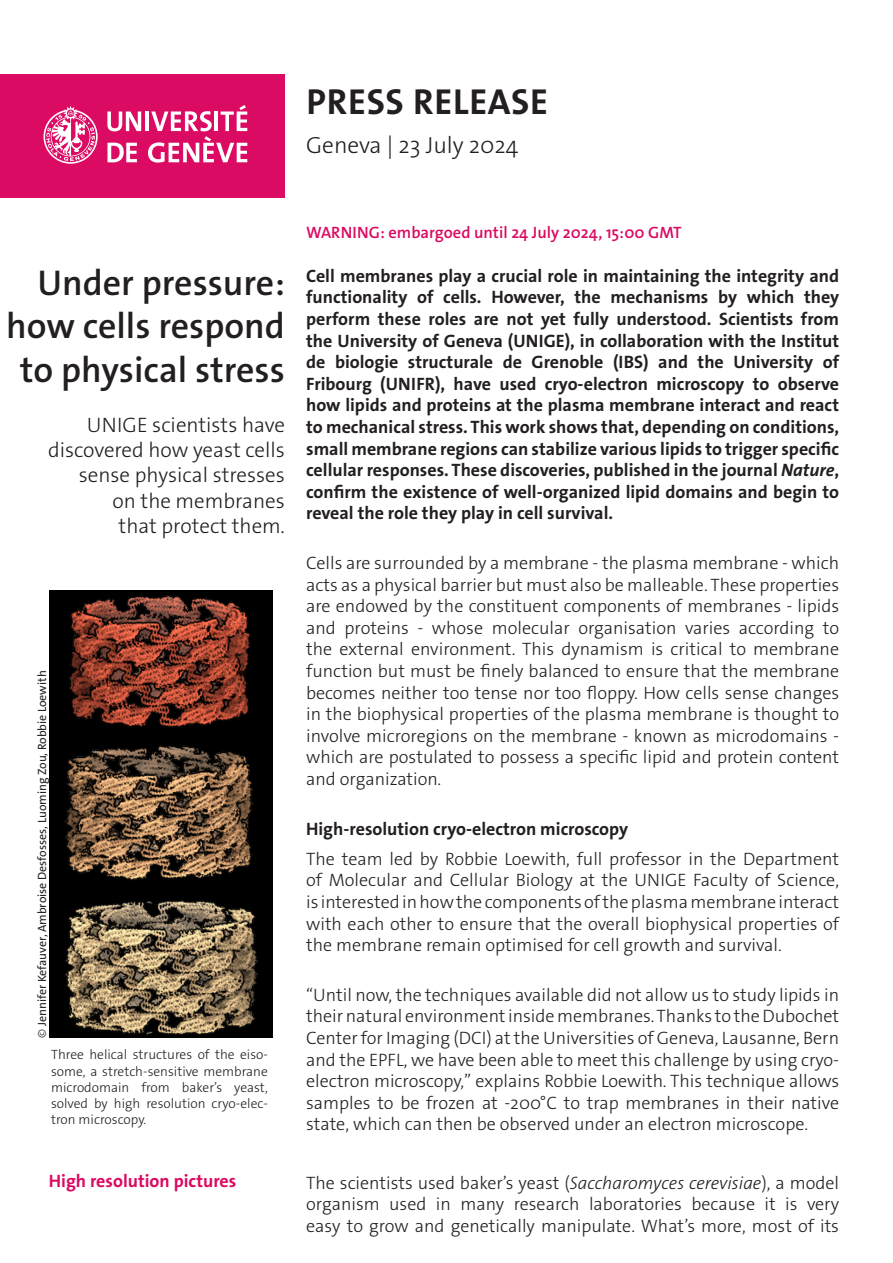
<style>
.page{position:relative;width:893px;height:1263px;background:#fff}
.page>*{position:absolute;margin:0;border:0;box-sizing:border-box;transform-origin:0 0}
._4__texte_courant{font:700 36.3px "The Sans Os F";letter-spacing:.02em;color:#231f20}
._1__grand_titre{font:600 36px/43.2px "The Sans Os F";color:#231f20;text-align:right}
._4__texte_courant-2{font:300 23.4px "The Sans Os F";color:#231f20}
._1__grand_titre-2{font:300 21px/25.2px "The Sans Os F";color:#231f20;text-align:right}
._4__texte_courant-3{font:300 18px/21.6px "The Sans Os F";color:#231f20;text-align:justify}
._4__texte_courant-4{font:700 18px/21.6px "The Sans Os F";color:#231f20;text-align:justify}
.t1{font:700 18px "The Sans Os F";color:#db0a62}
.embargo{font:600 16.5px "The Sans Os F";color:#db0a62}
.t2{font:300 13.5px/16.2px "The Sans Os F";color:#231f20;text-align:justify}
.t3{font:12px "The Sans Os F";color:#231f20}
.s1{font-weight:300}
.s2{font-style:italic}
</style>
<div class="page">
<div style="left:0;top:74px;width:285px;height:124px;background:#db0a62"></div>
<svg style="left:44px;top:106px;width:54px;height:58px"></svg>
<svg style="left:107px;top:111px;width:34px;height:20px"></svg>
<hr style="left:145px;top:111px;width:4px;height:20px;background:#fff">
<svg style="left:107px;top:143px;width:30px;height:19px"></svg>
<svg style="left:148px;top:105px;width:99px;height:58px"></svg>
<img style="left:50px;top:590px;width:222px;height:447px">
<p class="_4__texte_courant" style="left:306px;top:78px;width:243px">PRESS RELEASE</p>
<p class="_4__texte_courant-2" style="left:306px;top:130px;width:214px">Geneva | 23 July 2024</p>
<p class="_1__grand_titre" style="left:6px;top:262px;width:280px">Under pressure: how cells respond to physical stress</p>
<p class="_1__grand_titre-2" style="left:48px;top:412px;width:238px">UNIGE scientists have discovered how yeast cells sense physical stresses<br>on the membranes<br>that protect them.</p>
<p class="t3" style="left:34px;top:1038px;width:369px;rotate:-90deg"><span class="s1">©</span> Jennifer Kefauver, Ambroise Desfosses, Luoming Zou, Robbie Loewith</p>
<p class="t2" style="left:51px;top:1047px;width:218px">Three helical structures of the eiso&shy;some, a stretch-sensitive membrane microdomain from baker’s yeast, solved by high resolution cryo-elec&shy;tron microscopy.</p>
<p class="t1" style="left:49px;top:1169px;width:189px">High resolution pictures</p>
<p class="embargo" style="left:306px;top:222px;width:377px">WARNING: embargoed until 24 July 2024, 15:00 GMT</p>
<p class="_4__texte_courant-4" style="left:306px;top:265px;width:534px">Cell membranes play a crucial role in maintaining the integrity and functionality of cells. However, the mechanisms by which they perform these roles are not yet fully understood. Scientists from the University of Geneva (UNIGE), in collaboration with the Institut de biologie structurale de Grenoble (IBS) and the University of Fribourg (UNIFR), have used cryo-electron microscopy to observe how lipids and proteins at the plasma membrane interact and react to mechanical stress. This work shows that, depending on conditions, small membrane regions can stabilize various lipids to trigger specific cellular responses. These discoveries, published in the journal <span class="s2">Nature</span>, confirm the existence of well-organized lipid domains and begin to reveal the role they play in cell survival.</p>
<p class="_4__texte_courant-3" style="left:306px;top:552px;width:534px">Cells are surrounded by a membrane - the plasma membrane - which acts as a physical barrier but must also be malleable. These properties are endowed by the constituent components of membranes - lipids and proteins - whose molecular organisation varies according to the external environment. This dynamism is critical to membrane function but must be finely balanced to ensure that the membrane becomes neither too tense nor too floppy. How cells sense changes in the biophysical properties of the plasma membrane is thought to involve microregions on the membrane - known as microdomains - which are postulated to possess a specific lipid and protein content and organization.</p>
<p class="_4__texte_courant-4" style="left:306px;top:818px;width:324px">High-resolution cryo-electron microscopy</p>
<p class="_4__texte_courant-3" style="left:306px;top:848px;width:534px">The team led by Robbie Loewith, full professor in the Department of Molecular and Cellular Biology at the UNIGE Faculty of Science, is interested in how the components of the plasma membrane interact with each other to ensure that the overall biophysical properties of the membrane remain optimised for cell growth and survival.</p>
<p class="_4__texte_courant-3" style="left:306px;top:984px;width:534px">‘‘Until now, the techniques available did not allow us to study lipids in their natural environment inside membranes. Thanks to the Dubochet Center for Imaging (DCI) at the Universities of Geneva, Lausanne, Bern and the EPFL, we have been able to meet this challenge by using cryo&shy;electron microscopy,’’ explains Robbie Loewith. This technique allows samples to be frozen at -200°C to trap membranes in their native state, which can then be observed under an electron microscope.</p>
<p class="_4__texte_courant-3" style="left:306px;top:1172px;width:534px">The scientists used baker’s yeast (<span class="s2">Saccharomyces cerevisiae</span>), a model organism used in many research laboratories because it is very easy to grow and genetically manipulate. What’s more, most of its</p>
</div>
